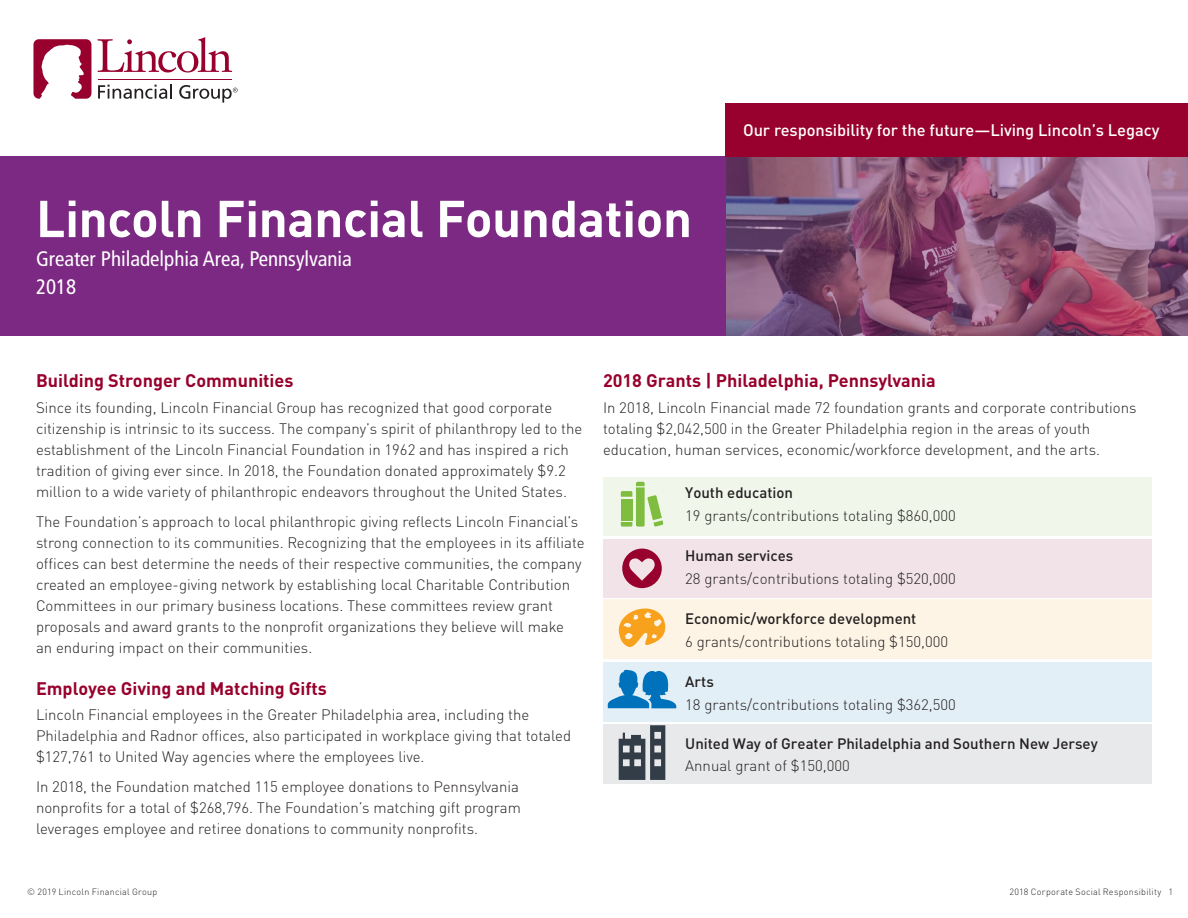
<style>
.page{position:relative;width:1188px;height:918px;background:#fff}
.page>*{position:absolute;margin:0;border:0;box-sizing:border-box;transform-origin:0 0}
.Subhead_1{font:700 51px "DIN Pro";letter-spacing:-.01em;color:#fff}
.Subtitle_Frutiger_Co{font:condensed 21px "Frutiger LT Std";color:#fff}
.Main_subhead{font:700 18px "DIN Pro";color:#98012d}
.t1{font:500 16.5px "DIN Pro";letter-spacing:-.005em;color:#fff}
.Main_body{font:300 15px/21px "DIN Pro";color:#231f20}
.Main_subhead_2{font:300 15px "DIN Pro";color:#231f20}
.Main_subhead_2-2{font:500 15px "DIN Pro";color:#231f20}
.Subhead_1-2{font:300 9px "DIN Pro";letter-spacing:.025em;color:#231f20}
</style>
<div class="page">
<svg style="left:98px;top:84px;width:74px;height:15px"></svg>
<svg style="left:33px;top:39px;width:58px;height:60px"></svg>
<svg style="left:98px;top:37px;width:134px;height:36px"></svg>
<hr style="left:98px;top:79px;width:133px;height:1px;background:#98012d">
<svg style="left:179px;top:85px;width:59px;height:18px"></svg>
<svg style="left:726px;top:157px;width:462px;height:179px;background:#885878"></svg>
<div style="left:0;top:156px;width:726px;height:180px;background:#7c2983"></div>
<div style="left:725px;top:104px;width:463px;height:53px;background:#98012d"></div>
<div style="left:603px;top:539px;width:549px;height:59px;background:#f1e3e7"></div>
<div style="left:603px;top:477px;width:549px;height:59px;background:#f0f7ea"></div>
<div style="left:603px;top:599px;width:549px;height:60px;background:#fef4e6"></div>
<div style="left:603px;top:662px;width:549px;height:60px;background:#e3eff7"></div>
<div style="left:603px;top:724px;width:549px;height:60px;background:#e8e9ea"></div>
<svg style="left:608px;top:670px;width:68px;height:38px"></svg>
<svg style="left:621px;top:482px;width:43px;height:45px"></svg>
<svg style="left:618px;top:608px;width:48px;height:39px"></svg>
<svg style="left:619px;top:725px;width:46px;height:55px"></svg>
<svg style="left:622px;top:549px;width:40px;height:39px"></svg>
<p class="Subhead_1" style="left:36px;top:179px;width:658px">Lincoln Financial Foundation</p>
<p class="Subtitle_Frutiger_Co" style="left:36px;top:246px;width:318px">Greater Philadelphia Area, Pennsylvania</p>
<p class="Subtitle_Frutiger_Co" style="left:36px;top:275px;width:42px">2018</p>
<p class="t1" style="left:743px;top:118px;width:418px">Our responsibility for the future—Living Lincoln’s Legacy</p>
<p class="Main_subhead" style="left:36px;top:367px;width:259px">Building Stronger Communities</p>
<p class="Main_body" style="left:36px;top:396px;width:548px">Since its founding, Lincoln Financial Group has recognized that good corporate citizenship is intrinsic to its success. The company’s spirit of philanthropy led to the establishment of the Lincoln Financial Foundation in 1962 and has inspired a rich tradition of giving ever since. In 2018, the Foundation donated approximately $9.2 million to a wide variety of philanthropic endeavors throughout the United States.</p>
<p class="Main_body" style="left:36px;top:510px;width:550px">The Foundation’s approach to local philanthropic giving reflects Lincoln Financial’s strong connection to its communities. Recognizing that the employees in its affiliate offices can best determine the needs of their respective communities, the company created an employee-giving network by establishing local Charitable Contribution Committees in our primary business locations. These committees review grant proposals and award grants to the nonprofit organizations they believe will make<br>an enduring impact on their communities.</p>
<p class="Main_subhead" style="left:36px;top:674px;width:292px">Employee Giving and Matching Gifts</p>
<p class="Main_body" style="left:36px;top:703px;width:537px">Lincoln Financial employees in the Greater Philadelphia area, including the<br>Philadelphia and Radnor offices, also participated in workplace giving that totaled $127,761 to United Way agencies where the employees live.</p>
<p class="Main_body" style="left:36px;top:775px;width:487px">In 2018, the Foundation matched 115 employee donations to Pennsylvania nonprofits for a total of $268,796. The Foundation’s matching gift program leverages employee and retiree donations to community nonprofits.</p>
<p class="Main_subhead" style="left:603px;top:367px;width:334px">2018 Grants | Philadelphia, Pennsylvania</p>
<p class="Main_body" style="left:603px;top:396px;width:535px">In 2018, Lincoln Financial made 72 foundation grants and corporate contributions totaling $2,042,500 in the Greater Philadelphia region in the areas of youth education, human services, economic/workforce development, and the arts.</p>
<p class="Main_subhead_2-2" style="left:685px;top:481px;width:109px">Youth education</p>
<p class="Main_subhead_2" style="left:685px;top:504px;width:272px">19 grants/contributions totaling $860,000</p>
<p class="Main_subhead_2-2" style="left:685px;top:544px;width:110px">Human services</p>
<p class="Main_subhead_2" style="left:685px;top:567px;width:272px">28 grants/contributions totaling $520,000</p>
<p class="Main_subhead_2-2" style="left:685px;top:607px;width:233px">Economic/workforce development</p>
<p class="Main_subhead_2" style="left:685px;top:630px;width:264px">6 grants/contributions totaling $150,000</p>
<p class="Main_subhead_2-2" style="left:685px;top:670px;width:30px">Arts</p>
<p class="Main_subhead_2" style="left:685px;top:693px;width:272px">18 grants/contributions totaling $362,500</p>
<p class="Main_subhead_2-2" style="left:685px;top:732px;width:414px">United Way of Greater Philadelphia and Southern New Jersey</p>
<p class="Main_subhead_2" style="left:685px;top:755px;width:166px">Annual grant of $150,000</p>
<p class="Subhead_1-2" style="left:27px;top:885px;width:132px">© 2019 Lincoln Financial Group</p>
<p class="Subhead_1-2" style="left:1010px;top:885px;width:165px">2018 Corporate Social Responsibility 1</p>
</div>
